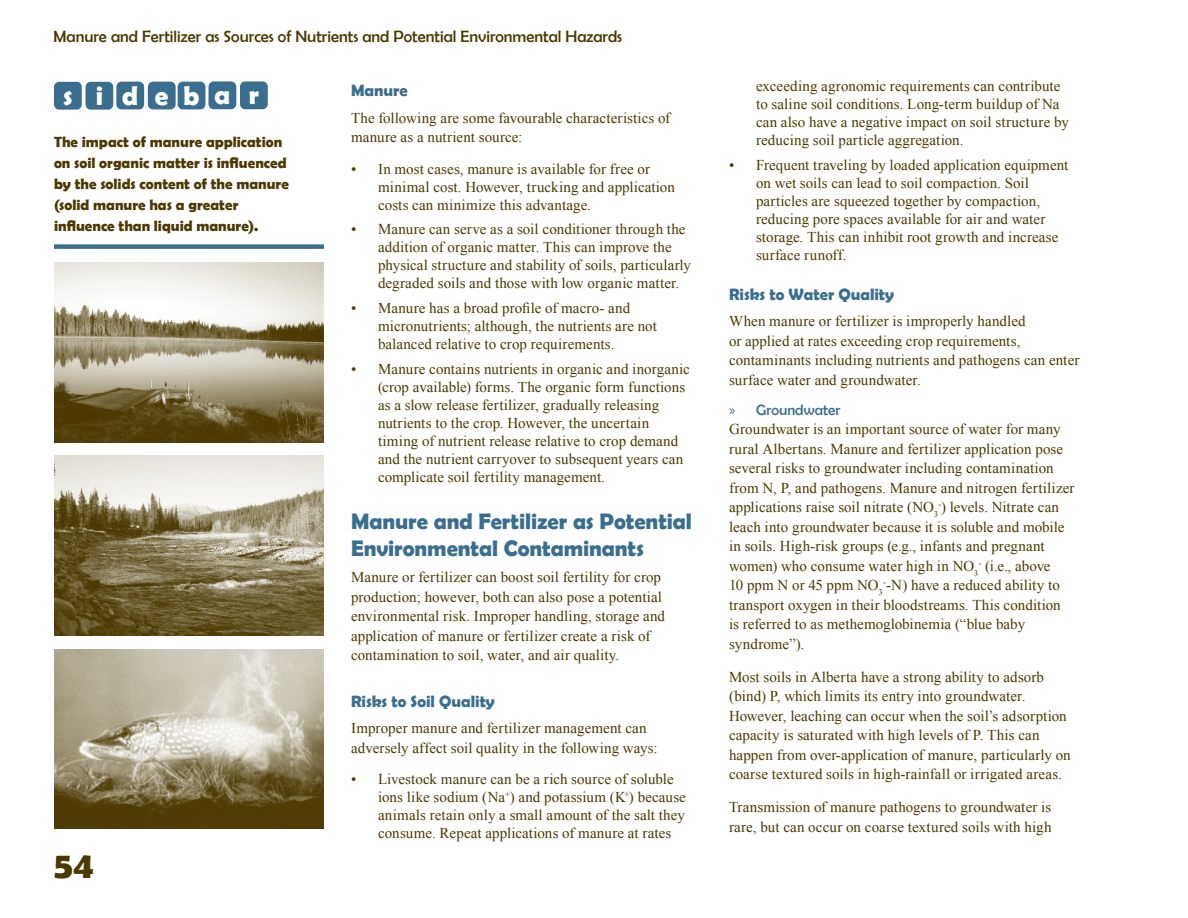
<style>
.page{position:relative;width:1188px;height:918px;background:#fff}
.page>*{position:absolute;margin:0;border:0;box-sizing:border-box;transform-origin:0 0}
.t1{font:700 37.5px "Berlin Sans FB Demi";color:#4b3900}
.t2{font:700 27px "Berlin Sans FB Demi";letter-spacing:.62em;color:#fff}
.t3{font:700 22.5px/27px "Berlin Sans FB Demi";letter-spacing:-.005em;color:#3a6e8f}
.t4{font:16.5px "Berlin Sans FB";color:#4b3900}
.t5{font:700 16.5px "Berlin Sans FB Demi";color:#3a6e8f}
.t6{font:15px/19.5px "Times New Roman";letter-spacing:.005em;color:#4b3900}
.t7{font:700 15px/21px "Berlin Sans FB Demi";color:#4b3900}
.t8{font:15px "Berlin Sans FB";letter-spacing:.005em;color:#3a6e8f}
.t9{font:15px "Myriad Pro";color:#3a6e8f}
</style>
<div class="page">
<div style="left:54px;top:244px;width:270px;height:5px;background:#3a6e8f"></div>
<div style="left:54px;top:82px;width:28px;height:28px;background:#3a6e8f;border-radius:5px"></div>
<div style="left:86px;top:82px;width:27px;height:28px;background:#3a6e8f;border-radius:5px"></div>
<div style="left:116px;top:82px;width:28px;height:27px;background:#3a6e8f;border-radius:5px"></div>
<div style="left:148px;top:82px;width:28px;height:27px;background:#3a6e8f;border-radius:5px"></div>
<div style="left:178px;top:82px;width:27px;height:27px;background:#3a6e8f;border-radius:5px"></div>
<div style="left:209px;top:81px;width:27px;height:28px;background:#3a6e8f;border-radius:5px"></div>
<div style="left:240px;top:81px;width:28px;height:28px;background:#3a6e8f;border-radius:5px"></div>
<img style="left:54px;top:262px;width:270px;height:180px">
<img style="left:54px;top:456px;width:270px;height:180px">
<img style="left:54px;top:649px;width:270px;height:179px">
<p class="t4" style="left:54px;top:27px;width:570px">Manure and Fertilizer as Sources of Nutrients and Potential Environmental Hazards</p>
<h2 class="t2" style="left:63px;top:80px;width:197px">s idebar</h2>
<p class="t6" style="left:756px;top:77px;width:314px;line-height:18px">exceeding agronomic requirements can contribute to saline soil conditions. Long-term buildup of Na can also have a negative impact on soil structure by reducing soil particle aggregation.</p>
<p class="t6" style="left:756px;top:156px;width:314px;line-height:18px">Frequent traveling by loaded application equipment on wet soils can lead to soil compaction. Soil particles are squeezed together by compaction, reducing pore spaces available for air and water storage. This can inhibit root growth and increase surface runoff.</p>
<p class="t5" style="left:729px;top:285px;width:167px">Risks to Water Quality</p>
<p class="t6" style="left:729px;top:311px;width:352px">When manure or fertilizer is improperly handled<br>or applied at rates exceeding crop requirements, contaminants including nutrients and pathogens can enter surface water and groundwater.</p>
<p class="t8" style="left:756px;top:401px;width:86px">Groundwater</p>
<p class="t6" style="left:729px;top:419px;width:347px">Groundwater is an important source of water for many rural Albertans. Manure and fertilizer application pose several risks to groundwater including contamination from N, P, and pathogens. Manure and nitrogen fertilizer applications raise soil nitrate (NO<sub>3</sub><sup>-</sup>) levels. Nitrate can leach into groundwater because it is soluble and mobile in soils. High-risk groups (e.g., infants and pregnant women) who consume water high in NO<sub>3</sub><sup>-</sup> (i.e., above<br>10 ppm N or 45 ppm NO<sub>3</sub><sup>-</sup>-N) have a reduced ability to transport oxygen in their bloodstreams. This condition<br>is referred to as methemoglobinemia (“blue baby syndrome”).</p>
<p class="t6" style="left:729px;top:667px;width:343px">Most soils in Alberta have a strong ability to adsorb (bind) P, which limits its entry into groundwater.<br>However, leaching can occur when the soil’s adsorption capacity is saturated with high levels of P. This can happen from over-application of manure, particularly on coarse textured soils in high-rainfall or irrigated areas.</p>
<p class="t6" style="left:729px;top:797px;width:324px">Transmission of manure pathogens to groundwater is rare, but can occur on coarse textured soils with high</p>
<p class="t5" style="left:351px;top:81px;width:58px">Manure</p>
<p class="t6" style="left:351px;top:108px;width:321px">The following are some favourable characteristics of manure as a nutrient source:</p>
<p class="t6" style="left:378px;top:159px;width:298px;line-height:18px">In most cases, manure is available for free or minimal cost. However, trucking and application costs can minimize this advantage.</p>
<p class="t6" style="left:378px;top:220px;width:315px;line-height:18px">Manure can serve as a soil conditioner through the addition of organic matter. This can improve the physical structure and stability of soils, particularly degraded soils and those with low organic matter.</p>
<p class="t6" style="left:378px;top:299px;width:280px;line-height:18px">Manure has a broad profile of macro- and micronutrients; although, the nutrients are not balanced relative to crop requirements.</p>
<p class="t6" style="left:378px;top:360px;width:313px;line-height:18px">Manure contains nutrients in organic and inorganic (crop available) forms. The organic form functions as a slow release fertilizer, gradually releasing nutrients to the crop. However, the uncertain timing of nutrient release relative to crop demand and the nutrient carryover to subsequent years can complicate soil fertility management.</p>
<h3 class="t3" style="left:351px;top:507px;width:342px">Manure and Fertilizer as Potential<br>Environmental Contaminants</h3>
<p class="t6" style="left:351px;top:567px;width:316px">Manure or fertilizer can boost soil fertility for crop production; however, both can also pose a potential environmental risk. Improper handling, storage and application of manure or fertilizer create a risk of contamination to soil, water, and air quality.</p>
<p class="t5" style="left:351px;top:692px;width:145px">Risks to Soil Quality</p>
<p class="t6" style="left:351px;top:718px;width:308px">Improper manure and fertilizer management can adversely affect soil quality in the following ways:</p>
<p class="t6" style="left:378px;top:770px;width:309px;line-height:18px">Livestock manure can be a rich source of soluble ions like sodium (Na<sup>+</sup>) and potassium (K<sup>+</sup>) because animals retain only a small amount of the salt they consume. Repeat applications of manure at rates</p>
<p class="t7" style="left:54px;top:131px;width:236px">The impact of manure application on soil organic matter is influenced by the solids content of the manure (solid manure has a greater influence than liquid manure).</p>
<p class="t6" style="left:729px;top:155px;width:7px">•</p>
<p class="t6" style="left:351px;top:159px;width:7px">•</p>
<p class="t6" style="left:351px;top:219px;width:7px">•</p>
<p class="t6" style="left:351px;top:298px;width:7px">•</p>
<p class="t6" style="left:351px;top:359px;width:7px">•</p>
<p class="t9" style="left:729px;top:400px;width:8px">»</p>
<p class="t6" style="left:351px;top:769px;width:7px">•</p>
<h1 class="t1" style="left:54px;top:844px;width:41px">54</h1>
</div>
